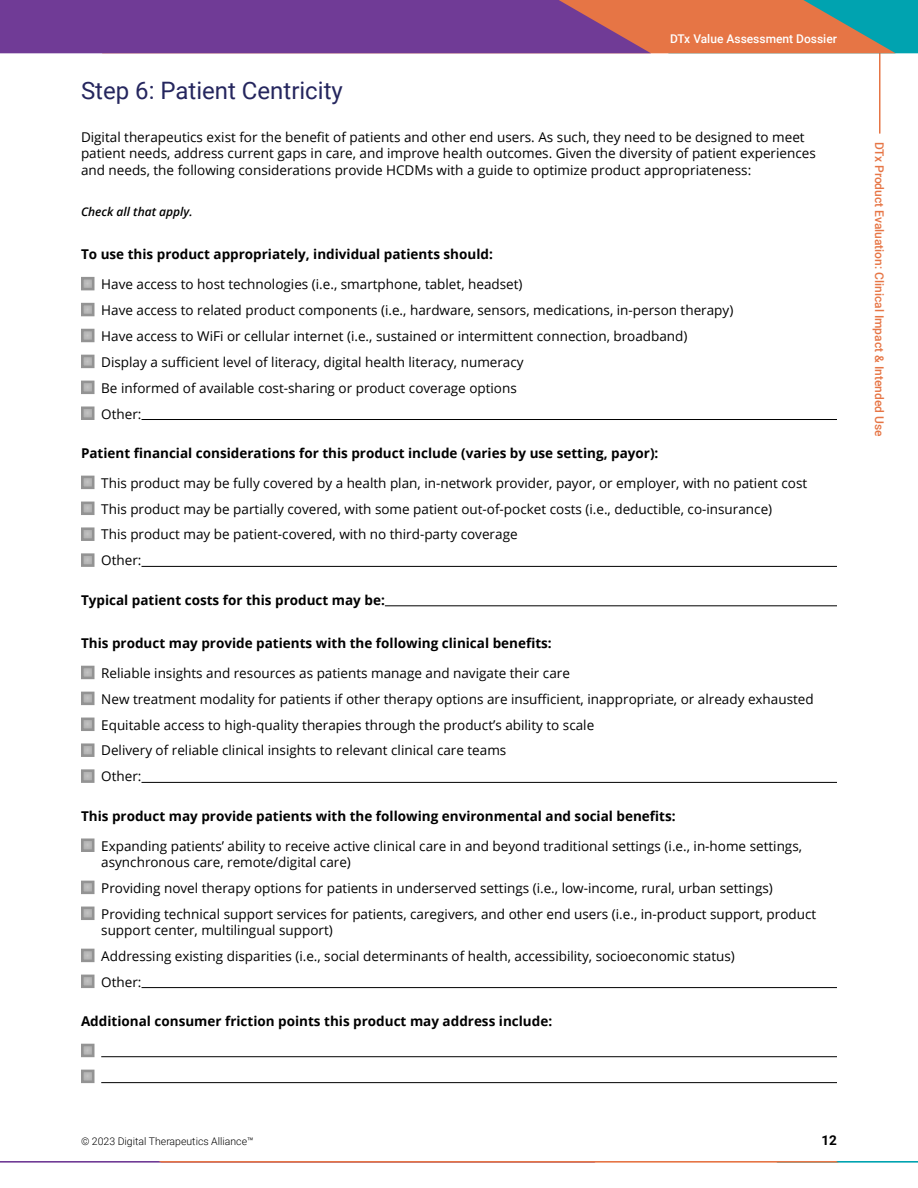
<style>
.page{position:relative;width:918px;height:1188px;background:#fff}
.page>*{position:absolute;margin:0;border:0;box-sizing:border-box;transform-origin:0 0}
.t1{font:24px "Roboto";color:#25265e}
.t2{font:13.5px/26px "Open Sans";color:#000}
.t3{font:700 13.5px "Open Sans";color:#000}
.t4{font:700 13.5px "Roboto";color:#000}
.t5{font:500 12px "Roboto";color:#e67545}
.t6{font:500 12px "Roboto";color:#fff}
.t7{font:italic 600 12px "Open Sans";color:#000}
.t8{font:300 10.5px "Roboto";color:#000}
</style>
<div class="page">
<hr style="left:879px;top:46px;width:2px;height:88px;background:#e67545">
<svg style="left:896px;top:0;width:22px;height:53px"></svg>
<svg style="left:651px;top:0;width:245px;height:53px;fill:#e67545"></svg>
<svg style="left:0;top:0;width:651px;height:53px"></svg>
<svg style="left:0;top:1161px;width:918px;height:2px"></svg>
<hr style="left:141px;top:419px;width:696px;height:1px;background:#000">
<hr style="left:141px;top:566px;width:696px;height:1px;background:#000">
<hr style="left:385px;top:605px;width:452px;height:1px;background:#000">
<hr style="left:141px;top:782px;width:696px;height:1px;background:#000">
<hr style="left:141px;top:987px;width:696px;height:1px;background:#000">
<hr style="left:101px;top:1056px;width:736px;height:1px;background:#000">
<hr style="left:101px;top:1082px;width:736px;height:1px;background:#000">
<div style="left:78px;top:273px;width:20px;height:21px;background:#fff;opacity:.85"></div>
<div style="left:81px;top:277px;width:14px;height:13px;border:3px solid #939393"></div>
<div style="left:78px;top:299px;width:20px;height:21px;background:#fff;opacity:.85"></div>
<div style="left:81px;top:303px;width:14px;height:13px;border:3px solid #939393"></div>
<div style="left:78px;top:325px;width:20px;height:21px;background:#fff;opacity:.85"></div>
<div style="left:81px;top:329px;width:14px;height:13px;border:3px solid #939393"></div>
<div style="left:78px;top:351px;width:20px;height:21px;background:#fff;opacity:.85"></div>
<div style="left:81px;top:355px;width:14px;height:13px;border:3px solid #939393"></div>
<div style="left:78px;top:377px;width:20px;height:20px;background:#fff;opacity:.85"></div>
<div style="left:81px;top:381px;width:14px;height:13px;border:3px solid #939393"></div>
<div style="left:78px;top:403px;width:20px;height:20px;background:#fff;opacity:.85"></div>
<div style="left:81px;top:406px;width:14px;height:14px;border:3px solid #939393"></div>
<div style="left:78px;top:472px;width:20px;height:21px;background:#fff;opacity:.85"></div>
<div style="left:81px;top:476px;width:14px;height:13px;border:3px solid #939393"></div>
<div style="left:78px;top:498px;width:20px;height:20px;background:#fff;opacity:.85"></div>
<div style="left:81px;top:502px;width:14px;height:13px;border:3px solid #939393"></div>
<div style="left:78px;top:524px;width:20px;height:20px;background:#fff;opacity:.85"></div>
<div style="left:81px;top:527px;width:14px;height:14px;border:3px solid #939393"></div>
<div style="left:78px;top:550px;width:20px;height:20px;background:#fff;opacity:.85"></div>
<div style="left:81px;top:553px;width:14px;height:14px;border:3px solid #939393"></div>
<div style="left:78px;top:662px;width:20px;height:21px;background:#fff;opacity:.85"></div>
<div style="left:81px;top:666px;width:14px;height:13px;border:3px solid #939393"></div>
<div style="left:78px;top:688px;width:20px;height:21px;background:#fff;opacity:.85"></div>
<div style="left:81px;top:692px;width:14px;height:13px;border:3px solid #939393"></div>
<div style="left:78px;top:714px;width:20px;height:20px;background:#fff;opacity:.85"></div>
<div style="left:81px;top:718px;width:14px;height:13px;border:3px solid #939393"></div>
<div style="left:78px;top:740px;width:20px;height:20px;background:#fff;opacity:.85"></div>
<div style="left:81px;top:743px;width:14px;height:14px;border:3px solid #939393"></div>
<div style="left:78px;top:766px;width:20px;height:20px;background:#fff;opacity:.85"></div>
<div style="left:81px;top:769px;width:14px;height:14px;border:3px solid #939393"></div>
<div style="left:78px;top:835px;width:20px;height:20px;background:#fff;opacity:.85"></div>
<div style="left:81px;top:838px;width:14px;height:14px;border:3px solid #939393"></div>
<div style="left:78px;top:877px;width:20px;height:21px;background:#fff;opacity:.85"></div>
<div style="left:81px;top:881px;width:14px;height:13px;border:3px solid #939393"></div>
<div style="left:78px;top:903px;width:20px;height:20px;background:#fff;opacity:.85"></div>
<div style="left:81px;top:907px;width:14px;height:13px;border:3px solid #939393"></div>
<div style="left:78px;top:945px;width:20px;height:21px;background:#fff;opacity:.85"></div>
<div style="left:81px;top:949px;width:14px;height:13px;border:3px solid #939393"></div>
<div style="left:78px;top:971px;width:20px;height:20px;background:#fff;opacity:.85"></div>
<div style="left:81px;top:975px;width:14px;height:13px;border:3px solid #939393"></div>
<div style="left:78px;top:1040px;width:20px;height:21px;background:#fff;opacity:.85"></div>
<div style="left:81px;top:1044px;width:14px;height:13px;border:3px solid #939393"></div>
<div style="left:78px;top:1066px;width:20px;height:21px;background:#fff;opacity:.85"></div>
<div style="left:81px;top:1070px;width:14px;height:13px;border:3px solid #939393"></div>
<p class="t6" style="left:670px;top:30px;width:168px">DTx Value Assessment Dossier</p>
<h1 class="t1" style="left:81px;top:74px;width:263px">Step 6: Patient Centricity</h1>
<p class="t2" style="left:81px;top:129px;width:736px;line-height:16.2px">Digital therapeutics exist for the benefit of patients and other end users. As such, they need to be designed to meet patient needs, address current gaps in care, and improve health outcomes. Given the diversity of patient experiences and needs, the following considerations provide HCDMs with a guide to optimize product appropriateness:</p>
<p class="t7" style="left:81px;top:203px;width:113px">Check all that apply.</p>
<p class="t3" style="left:81px;top:245px;width:413px">To use this product appropriately, individual patients should:</p>
<p class="t2" style="left:101px;top:271px;width:634px">Have access to host technologies (i.e., smartphone, tablet, headset)<br>Have access to related product components (i.e., hardware, sensors, medications, in-person therapy)<br>Have access to WiFi or cellular internet (i.e., sustained or intermittent connection, broadband)<br>Display a sufficient level of literacy, digital health literacy, numeracy<br>Be informed of available cost-sharing or product coverage options<br>Other:</p>
<p class="t3" style="left:81px;top:443px;width:579px">Patient financial considerations for this product include (varies by use setting, payor):</p>
<p class="t2" style="left:101px;top:469px;width:708px">This product may be fully covered by a health plan, in-network provider, payor, or employer, with no patient cost This product may be partially covered, with some patient out-of-pocket costs (i.e., deductible, co-insurance)<br>This product may be patient-covered, with no third-party coverage<br>Other:</p>
<p class="t3" style="left:81px;top:590px;width:305px">Typical patient costs for this product may be:</p>
<p class="t3" style="left:81px;top:634px;width:472px">This product may provide patients with the following clinical benefits:</p>
<p class="t2" style="left:101px;top:659px;width:714px">Reliable insights and resources as patients manage and navigate their care<br>New treatment modality for patients if other therapy options are insufficient, inappropriate, or already exhausted Equitable access to high-quality therapies through the product’s ability to scale<br>Delivery of reliable clinical insights to relevant clinical care teams<br>Other:</p>
<p class="t3" style="left:81px;top:806px;width:596px">This product may provide patients with the following environmental and social benefits:</p>
<p class="t2" style="left:101px;top:837px;width:702px;line-height:16.2px">Expanding patients’ ability to receive active clinical care in and beyond traditional settings (i.e., in-home settings, asynchronous care, remote/digital care)</p>
<p class="t2" style="left:101px;top:874px;width:717px">Providing novel therapy options for patients in underserved settings (i.e., low-income, rural, urban settings)<br>Providing technical support services for patients, caregivers, and other end users (i.e., in-product support, product</p>
<p class="t2" style="left:101px;top:917px;width:635px">support center, multilingual support)<br>Addressing existing disparities (i.e., social determinants of health, accessibility, socioeconomic status)<br>Other:</p>
<p class="t3" style="left:81px;top:1012px;width:473px">Additional consumer friction points this product may address include:</p>
<p class="t5" style="left:888px;top:142px;width:296px;rotate:90deg">DTx Product Evaluation: Clinical Impact &amp; Intended Use</p>
<p class="t8" style="left:81px;top:1134px;width:174px">© 2023 Digital Therapeutics Alliance™</p>
<p class="t4" style="left:822px;top:1131px;width:17px">12</p>
</div>
